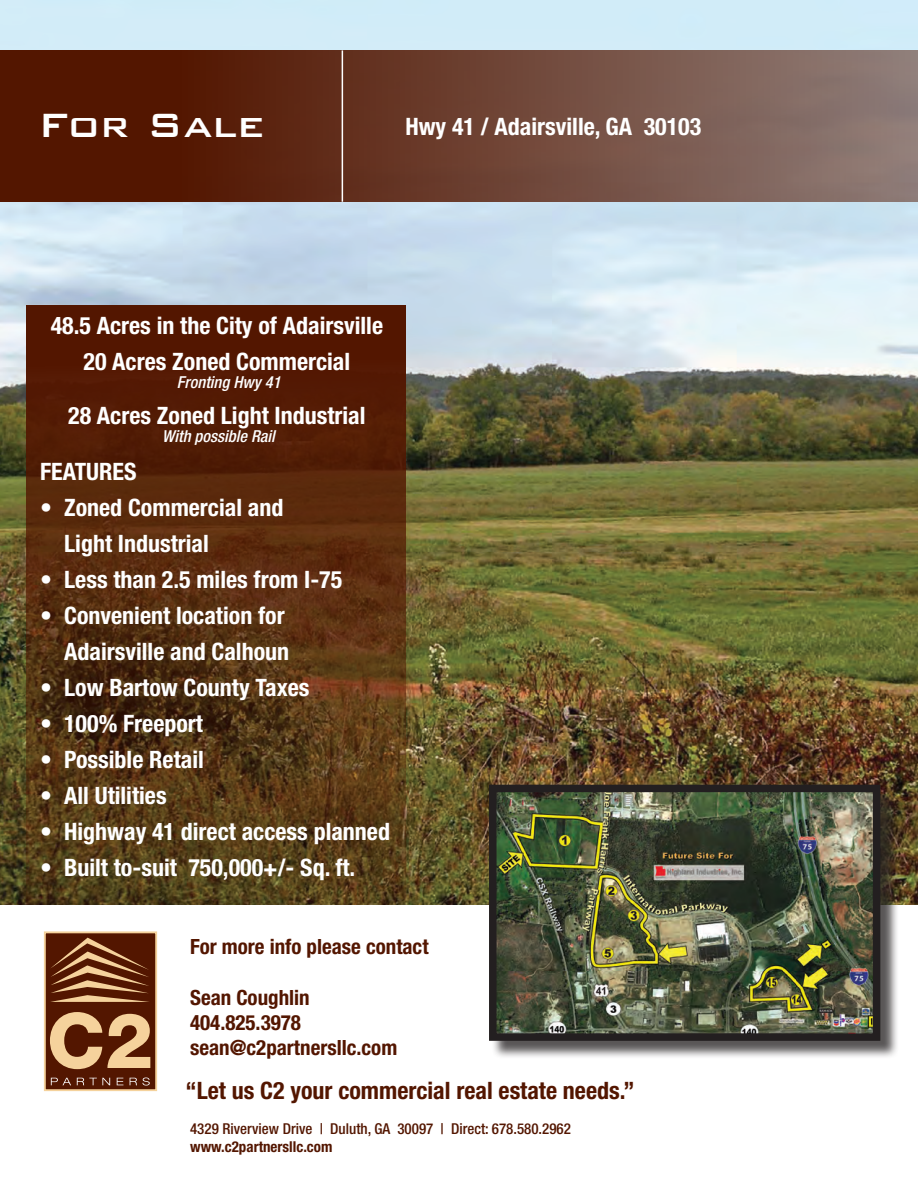
<style>
.page{position:relative;width:918px;height:1188px;background:#fff}
.page>*{position:absolute;margin:0;border:0;box-sizing:border-box;transform-origin:0 0}
.t1{font:500 45px "Bank Gothic";color:#fff}
.t2{font:700 condensed 24px/36px "Helvetica Neue";color:#fff}
.t3{font:700 condensed 24px "Helvetica Neue";color:#531600}
.t4{font:700 condensed 21px "Helvetica Neue";color:#531600}
.t5{font:italic 500 condensed 16.5px "Helvetica Neue";color:#fff}
.t6{font:500 condensed 15px "Helvetica Neue";color:#531600}
.t7{font:700 condensed 15px "Helvetica Neue";color:#531600}
</style>
<div class="page">
<img style="left:0;top:0;width:918px;height:904px">
<svg style="left:26px;top:305px;width:379px;height:599px;background:#552c0f"></svg>
<div style="left:0;top:50px;width:918px;height:152px;background:linear-gradient(to right,#4a0600,#8e7a75)"></div>
<hr style="left:342px;top:50px;width:1px;height:152px;background:#fff">
<div style="left:45px;top:932px;width:111px;height:158px;background:#531600"></div>
<div style="left:44px;top:931px;width:113px;height:160px;border:2px solid #f5d29c"></div>
<svg style="left:50px;top:1012px;width:100px;height:57px"></svg>
<svg style="left:51px;top:1078px;width:20px;height:7px"></svg>
<svg style="left:77px;top:1078px;width:33px;height:7px"></svg>
<svg style="left:117px;top:1078px;width:6px;height:7px"></svg>
<svg style="left:130px;top:1078px;width:20px;height:8px"></svg>
<svg style="left:51px;top:938px;width:98px;height:64px"></svg>
<div style="left:491px;top:787px;width:408px;height:273px;background:#231f20;opacity:.75"></div>
<img style="left:498px;top:794px;width:373px;height:238px">
<div style="left:489px;top:785px;width:391px;height:256px;border:8px solid #231f20"></div>
<p class="t1" style="left:38px;top:90px;width:228px">For Sale</p>
<p class="t2" style="left:405px;top:108px;width:297px">Hwy 41 / Adairsville, GA 30103</p>
<p class="t2" style="left:51px;top:307px;width:334px">48.5 Acres in the City of Adairsville</p>
<p class="t2" style="left:84px;top:343px;width:268px">20 Acres Zoned Commercial</p>
<p class="t5" style="left:177px;top:372px;width:105px">Fronting Hwy 41</p>
<p class="t2" style="left:68px;top:397px;width:299px">28 Acres Zoned Light Industrial</p>
<p class="t5" style="left:162px;top:426px;width:114px">With possible Rail</p>
<p class="t2" style="left:40px;top:453px;width:98px">FEATURES</p>
<p class="t2" style="left:64px;top:489px;width:221px;text-indent:-24px">• Zoned Commercial and<br>Light Industrial</p>
<p class="t2" style="left:40px;top:561px;width:304px">• Less than 2.5 miles from I-75</p>
<p class="t2" style="left:40px;top:597px;width:251px;text-align:right">• Convenient location for<br>Adairsville and Calhoun</p>
<p class="t2" style="left:40px;top:669px;width:271px">• Low Bartow County Taxes</p>
<p class="t2" style="left:40px;top:705px;width:164px">• 100% Freeport</p>
<p class="t2" style="left:40px;top:741px;width:165px">• Possible Retail</p>
<p class="t2" style="left:40px;top:777px;width:128px">• All Utilities</p>
<p class="t2" style="left:40px;top:813px;width:351px">• Highway 41 direct access planned</p>
<p class="t2" style="left:40px;top:849px;width:317px">• Built to-suit 750,000+/- Sq. ft.</p>
<p class="t4" style="left:190px;top:934px;width:240px">For more info please contact</p>
<p class="t4" style="left:190px;top:985px;width:121px">Sean Coughlin</p>
<p class="t4" style="left:190px;top:1010px;width:112px">404.825.3978</p>
<p class="t4" style="left:190px;top:1035px;width:209px">sean@c2partnersllc.com</p>
<p class="t3" style="left:186px;top:1076px;width:450px">“Let us C2 your commercial real estate needs.”</p>
<p class="t6" style="left:190px;top:1120px;width:382px">4329 Riverview Drive | Duluth, GA 30097 | Direct: 678.580.2962</p>
<p class="t7" style="left:190px;top:1138px;width:144px">www.c2partnersllc.com</p>
</div>
